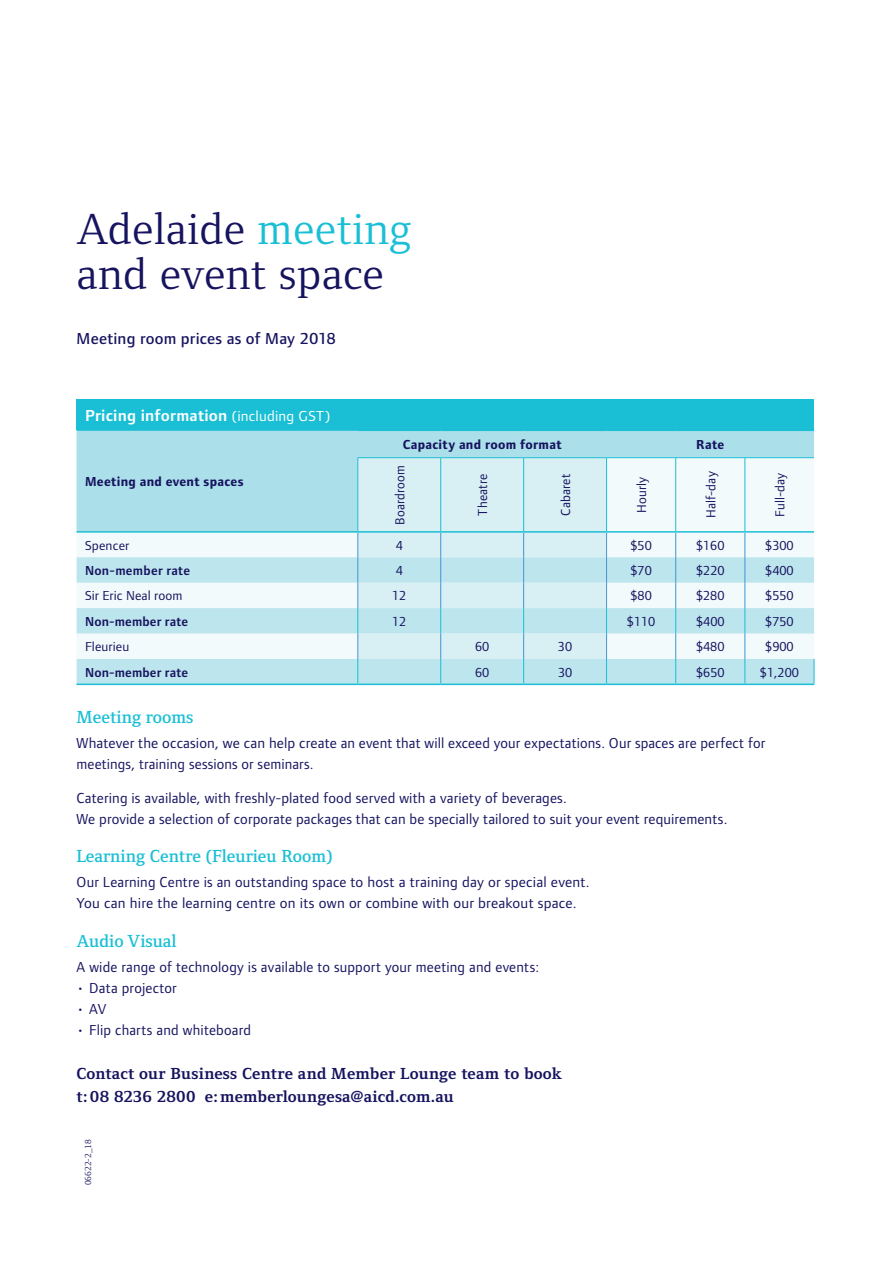
<style>
.page{position:relative;width:893px;height:1263px;background:#fff}
.page>*{position:absolute;margin:0;border:0;box-sizing:border-box;transform-origin:0 0}
.t1{font:45px/45px "Foundry Form Serif";letter-spacing:.01em;color:#16135f}
.t2{font:600 18px "Foundry Form Serif";color:#1abfd5}
.t3{font:700 16.5px/23.2px "Foundry Form Serif";letter-spacing:.01em;color:#16135f}
.t4{font:600 16.5px "Foundry Form Sans";letter-spacing:.01em;color:#fff}
.t5{font:500 16.5px "Foundry Form Sans";letter-spacing:.01em;color:#16135f}
.t6{font:15px/21px "Foundry Form Sans";letter-spacing:.01em;color:#16135f}
.t7{font:13.5px "Foundry Form Sans";letter-spacing:.01em;color:#16135f}
.t8{font:700 13.5px "Foundry Form Sans";letter-spacing:.02em;color:#16135f}
.t9{font:600 13.5px "Foundry Form Sans";letter-spacing:.015em;color:#16135f}
.t10{font:9px "Foundry Form Serif";color:#16135f}
.s1{color:#1abfd5}
.s2{font-weight:400;font-size:15px}
</style>
<div class="page">
<div style="left:77px;top:399px;width:737px;height:31px;background:#1abfd5"></div>
<div style="left:77px;top:431px;width:737px;height:27px;background:#abdfea"></div>
<svg style="left:77px;top:458px;width:737px;height:99px"></svg>
<svg style="left:77px;top:557px;width:737px;height:127px;fill:#bde5ed"></svg>
<hr style="left:358px;top:457px;width:83px;height:1px;background:#1abfd5">
<hr style="left:441px;top:457px;width:83px;height:1px;background:#1abfd5">
<hr style="left:440px;top:458px;width:1px;height:73px;background:#1abfd5">
<hr style="left:524px;top:457px;width:83px;height:1px;background:#1abfd5">
<hr style="left:523px;top:458px;width:1px;height:73px;background:#1abfd5">
<hr style="left:607px;top:457px;width:69px;height:1px;background:#1abfd5">
<hr style="left:606px;top:458px;width:1px;height:73px;background:#1abfd5">
<hr style="left:676px;top:457px;width:69px;height:1px;background:#1abfd5">
<hr style="left:675px;top:458px;width:1px;height:73px;background:#1abfd5">
<hr style="left:745px;top:457px;width:69px;height:1px;background:#1abfd5">
<hr style="left:745px;top:458px;width:1px;height:73px;background:#1abfd5">
<hr style="left:358px;top:531px;width:83px;height:2px;background:#1abfd5">
<hr style="left:441px;top:531px;width:83px;height:2px;background:#1abfd5">
<hr style="left:524px;top:531px;width:83px;height:2px;background:#1abfd5">
<hr style="left:607px;top:531px;width:69px;height:2px;background:#1abfd5">
<hr style="left:676px;top:531px;width:69px;height:2px;background:#1abfd5">
<hr style="left:745px;top:531px;width:69px;height:2px;background:#1abfd5">
<hr style="left:77px;top:430px;width:281px;height:1px;background:#1abfd5">
<hr style="left:358px;top:458px;width:1px;height:73px;background:#1abfd5">
<hr style="left:77px;top:531px;width:281px;height:2px;background:#1abfd5">
<svg style="left:358px;top:533px;width:1px;height:151px"></svg>
<svg style="left:440px;top:533px;width:1px;height:151px"></svg>
<svg style="left:523px;top:533px;width:1px;height:151px"></svg>
<svg style="left:606px;top:533px;width:1px;height:151px"></svg>
<svg style="left:675px;top:533px;width:1px;height:151px"></svg>
<svg style="left:745px;top:533px;width:1px;height:151px"></svg>
<svg style="left:814px;top:659px;width:1px;height:25px"></svg>
<hr style="left:77px;top:684px;width:281px;height:1px;background:#1abfd5">
<hr style="left:358px;top:684px;width:83px;height:1px;background:#1abfd5">
<hr style="left:441px;top:684px;width:83px;height:1px;background:#1abfd5">
<hr style="left:524px;top:684px;width:83px;height:1px;background:#1abfd5">
<hr style="left:607px;top:684px;width:69px;height:1px;background:#1abfd5">
<hr style="left:676px;top:684px;width:69px;height:1px;background:#1abfd5">
<hr style="left:745px;top:684px;width:69px;height:1px;background:#1abfd5">
<hr style="left:358px;top:430px;width:83px;height:1px;background:#1abfd5">
<hr style="left:441px;top:430px;width:83px;height:1px;background:#1abfd5">
<hr style="left:524px;top:430px;width:83px;height:1px;background:#1abfd5">
<hr style="left:607px;top:430px;width:69px;height:1px;background:#1abfd5">
<hr style="left:676px;top:430px;width:69px;height:1px;background:#1abfd5">
<hr style="left:745px;top:430px;width:69px;height:1px;background:#1abfd5">
<h1 class="t1" style="left:77px;top:207px;width:336px">Adelaide <span class="s1">meeting </span>and event space</h1>
<p class="t5" style="left:77px;top:329px;width:261px">Meeting room prices as of May 2018</p>
<p class="t4" style="left:85px;top:405px;width:247px">Pricing information <span class="s2">(including GST)</span></p>
<p class="t8" style="left:85px;top:474px;width:160px">Meeting and event spaces</p>
<p class="t8" style="left:403px;top:437px;width:160px">Capacity and room format</p>
<p class="t8" style="left:696px;top:437px;width:30px">Rate</p>
<p class="t7" style="left:392px;top:524px;width:61px;rotate:-90deg">Boardroom</p>
<p class="t7" style="left:475px;top:516px;width:43px;rotate:-90deg">Theatre</p>
<p class="t7" style="left:558px;top:516px;width:44px;rotate:-90deg">Cabaret</p>
<p class="t7" style="left:634px;top:513px;width:38px;rotate:-90deg">Hourly</p>
<p class="t7" style="left:703px;top:518px;width:48px;rotate:-90deg">Half-day</p>
<p class="t7" style="left:772px;top:517px;width:46px;rotate:-90deg">Full-day</p>
<p class="t7" style="left:85px;top:537px;width:46px">Spencer</p>
<p class="t7" style="left:396px;top:537px;width:9px">4</p>
<p class="t7" style="left:630px;top:537px;width:23px">$50</p>
<p class="t7" style="left:696px;top:537px;width:30px">$160</p>
<p class="t7" style="left:765px;top:537px;width:30px">$300</p>
<p class="t9" style="left:85px;top:563px;width:107px">Non-member rate</p>
<p class="t7" style="left:396px;top:562px;width:9px">4</p>
<p class="t7" style="left:630px;top:562px;width:23px">$70</p>
<p class="t7" style="left:696px;top:562px;width:30px">$220</p>
<p class="t7" style="left:765px;top:562px;width:30px">$400</p>
<p class="t7" style="left:85px;top:588px;width:99px">Sir Eric Neal room</p>
<p class="t7" style="left:392px;top:588px;width:16px">12</p>
<p class="t7" style="left:630px;top:588px;width:23px">$80</p>
<p class="t7" style="left:696px;top:588px;width:30px">$280</p>
<p class="t7" style="left:765px;top:588px;width:30px">$550</p>
<p class="t9" style="left:85px;top:613px;width:105px">Non-member rate</p>
<p class="t7" style="left:392px;top:613px;width:16px">12</p>
<p class="t7" style="left:627px;top:613px;width:30px">$110</p>
<p class="t7" style="left:696px;top:613px;width:30px">$400</p>
<p class="t7" style="left:765px;top:613px;width:30px">$750</p>
<p class="t7" style="left:85px;top:639px;width:46px">Fleurieu</p>
<p class="t7" style="left:475px;top:639px;width:16px">60</p>
<p class="t7" style="left:558px;top:639px;width:16px">30</p>
<p class="t7" style="left:696px;top:639px;width:30px">$480</p>
<p class="t7" style="left:765px;top:639px;width:30px">$900</p>
<p class="t9" style="left:85px;top:664px;width:105px">Non-member rate</p>
<p class="t7" style="left:475px;top:664px;width:16px">60</p>
<p class="t7" style="left:558px;top:664px;width:16px">30</p>
<p class="t7" style="left:696px;top:664px;width:30px">$650</p>
<p class="t7" style="left:760px;top:664px;width:41px">$1,200</p>
<p class="t2" style="left:77px;top:707px;width:118px">Meeting rooms</p>
<p class="t6" style="left:77px;top:733px;width:690px">Whatever the occasion, we can help create an event that will exceed your expectations. Our spaces are perfect for meetings, training sessions or seminars.</p>
<p class="t6" style="left:77px;top:787px;width:652px">Catering is available, with freshly-plated food served with a variety of beverages.<br>We provide a selection of corporate packages that can be specially tailored to suit your event requirements.</p>
<p class="t2" style="left:77px;top:846px;width:257px">Learning Centre (Fleurieu Room)</p>
<p class="t6" style="left:77px;top:872px;width:515px">Our Learning Centre is an outstanding space to host a training day or special event.<br>You can hire the learning centre on its own or combine with our breakout space.</p>
<p class="t2" style="left:77px;top:930px;width:102px">Audio Visual</p>
<p class="t6" style="left:77px;top:956px;width:464px">A wide range of technology is available to support your meeting and events:</p>
<p class="t6" style="left:77px;top:977px;width:102px">• Data projector</p>
<p class="t6" style="left:77px;top:998px;width:31px">• AV</p>
<p class="t6" style="left:77px;top:1019px;width:176px">• Flip charts and whiteboard</p>
<p class="t3" style="left:77px;top:1062px;width:487px">Contact our Business Centre and Member Lounge team to book t: 08 8236 2800 e: memberloungesa@aicd.com.au</p>
<p class="t10" style="left:83px;top:1185px;width:48px;rotate:-90deg">06622-2_18</p>
</div>
